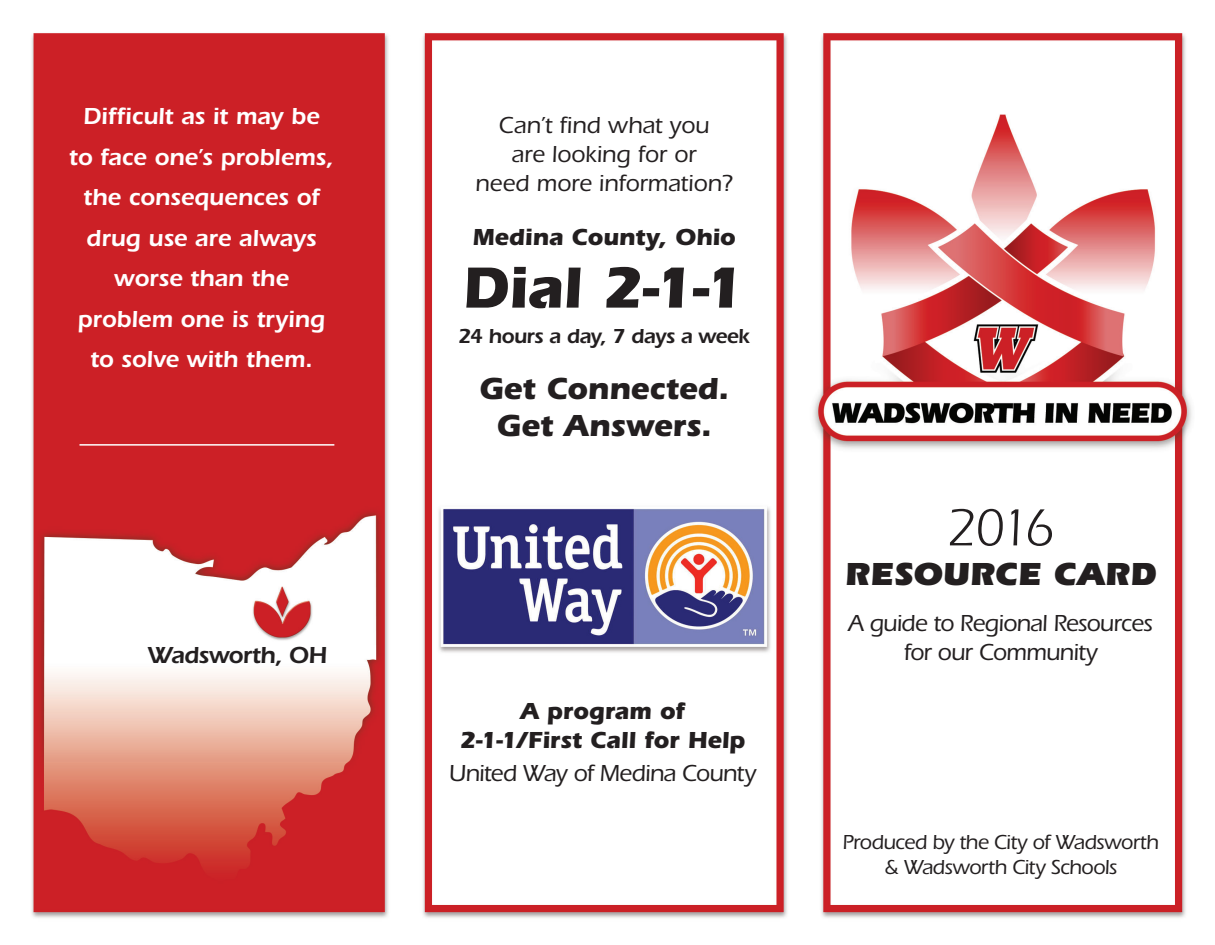
<style>
.page{position:relative;width:1215px;height:945px;background:#fff}
.page>*{position:absolute;margin:0;border:0;box-sizing:border-box;transform-origin:0 0}
.t1{font:700 60px "Itc Eras";color:#231f20}
.t2{font:54px "Itc Eras";color:#231f20}
.t3{font:900 33px "Itc Eras";color:#231f20}
.t4{font:700 31.5px/37.8px "Itc Eras";color:#231f20;text-align:center}
.t5{font:600 24px/40.5px "Itc Eras";letter-spacing:-.005em;color:#fff;text-align:center}
.t6{font:500 24px/28.8px "Itc Eras";letter-spacing:-.025em;color:#231f20;text-align:center}
.t7{font:500 24px/28.8px "Itc Eras";letter-spacing:-.005em;color:#231f20;text-align:center}
.t8{font:700 24px/28.8px "Itc Eras";letter-spacing:-.005em;color:#231f20;text-align:center}
.t9{font:600 24px "Itc Eras";letter-spacing:-.03em;color:#231f20}
.t10{font:500 21px/25.2px "Itc Eras";letter-spacing:-.03em;color:#231f20;text-align:center}
.t11{font:600 21px "Itc Eras";letter-spacing:-.035em;color:#231f20}
</style>
<div class="page">
<img style="left:31px;top:33px;width:1161px;height:885px">
<hr style="left:80px;top:444px;width:254px;height:2px;background:#fff">
<p class="t5" style="left:69px;top:96px;width:266px">Difficult as it may be to face one’s problems, the consequences of drug use are always worse than the problem one is trying to solve with them.</p>
<p class="t9" style="left:147px;top:641px;width:181px">Wadsworth, OH</p>
<p class="t7" style="left:475px;top:111px;width:259px">Can’t find what you<br>are looking for or<br>need more information?</p>
<p class="t8" style="left:472px;top:222px;width:265px">Medina County, Ohio</p>
<h1 class="t1" style="left:462px;top:253px;width:285px">Dial 2-1-1</h1>
<p class="t11" style="left:458px;top:324px;width:293px">24 hours a day, 7 days a week</p>
<h3 class="t4" style="left:479px;top:369px;width:252px">Get Connected.<br>Get Answers.</h3>
<p class="t8" style="left:460px;top:697px;width:287px">A program of<br>2-1-1/First Call for Help</p>
<p class="t6" style="left:449px;top:759px;width:309px">United Way of Medina County</p>
<h2 class="t2" style="left:946px;top:498px;width:110px">2016</h2>
<h3 class="t3" style="left:845px;top:555px;width:313px">RESOURCE CARD</h3>
<p class="t6" style="left:849px;top:609px;width:305px">A guide to Regional Resources for our Community</p>
<p class="t10" style="left:842px;top:830px;width:318px">Produced by the City of Wadsworth &amp; Wadsworth City Schools</p>
</div>
